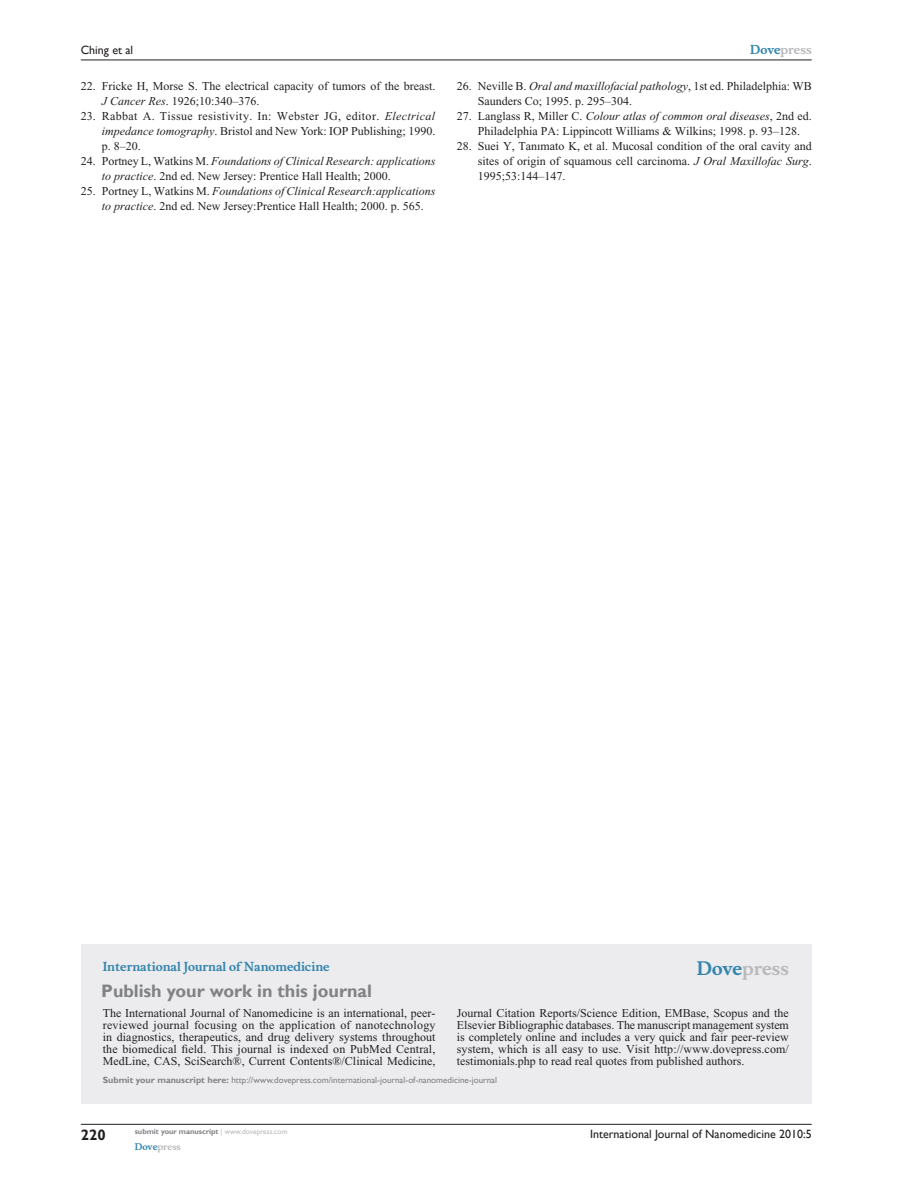
<style>
.page{position:relative;width:918px;height:1188px;background:#fff}
.page>*{position:absolute;margin:0;border:0;box-sizing:border-box;transform-origin:0 0}
.t1{font:700 18px "Gill Sans";color:#808285}
.t2{font:700 18px "Musee";color:#b8b9bc}
.t3{font:700 15px "Gill Sans";color:#231f20}
.t4{font:12px/15px "Times New Roman";color:#231f20}
.t5{font:12px "Gill Sans";color:#231f20}
.t6{font:700 12px "Musee";color:#3485ae}
.t7{font:700 12px "Musee";color:#b8b9bc}
.t8{font:9px "Gill Sans";color:#808285}
.t9{font:700 9px "Musee";color:#b8b9bc}
.t10{font:700 7.5px "Gill Sans";color:#808285}
.s1{color:#3485ae}
.s2{font-style:italic}
.s3{font-weight:700}
.s4{font-weight:400;color:#b8b9bc}
</style>
<div class="page">
<div style="left:81px;top:944px;width:731px;height:159px;background:#ececee"></div>
<hr style="left:81px;top:1124px;width:731px;height:1px;background:#231f20">
<hr style="left:81px;top:60px;width:731px;height:1px;background:#231f20">
<p class="t5" style="left:81px;top:43px;width:54px">Ching et al</p>
<p class="t7" style="left:750px;top:43px;width:63px"><span class="s1">Dove</span>press</p>
<p class="t4" style="left:102px;top:79px;width:335px;text-indent:-21px">22. Fricke H, Morse S. The electrical capacity of tumors of the breast.<br><span class="s2">J Cancer Res</span>. 1926;10:340–376.</p>
<p class="t4" style="left:102px;top:109px;width:335px;text-align:justify;text-indent:-21px">23. Rabbat A. Tissue resistivity. In: Webster JG, editor. <span class="s2">Electrical impedance tomography</span>. Bristol and New York: IOP Publishing; 1990. p. 8–20.</p>
<p class="t4" style="left:102px;top:154px;width:335px;text-indent:-21px">24. Portney L, Watkins M. <span class="s2">Foundations of Clinical Research: applications to practice</span>. 2nd ed. New Jersey: Prentice Hall Health; 2000.</p>
<p class="t4" style="left:102px;top:184px;width:335px;text-indent:-21px">25. Portney L, Watkins M. <span class="s2">Foundations of Clinical Research:applications to practice</span>. 2nd ed. New Jersey:Prentice Hall Health; 2000. p. 565.</p>
<p class="t4" style="left:478px;top:79px;width:335px;text-indent:-21px">26. Neville B. <span class="s2">Oral and maxillofacial pathology</span>, 1st ed. Philadelphia: WB<br>Saunders Co; 1995. p. 295–304.</p>
<p class="t4" style="left:478px;top:109px;width:335px;text-indent:-21px">27. Langlass R, Miller C. <span class="s2">Colour atlas of common oral diseases</span>, 2nd ed.<br>Philadelphia PA: Lippincott Williams &amp; Wilkins; 1998. p. 93–128.</p>
<p class="t4" style="left:478px;top:139px;width:335px;text-align:justify;text-indent:-21px">28. Suei Y, Tanımato K, et al. Mucosal condition of the oral cavity and sites of origin of squamous cell carcinoma. <span class="s2">J Oral Maxillofac Surg</span>.<br>1995;53:144–147.</p>
<p class="t6" style="left:103px;top:959px;width:228px">International Journal of Nanomedicine</p>
<h1 class="t1" style="left:101px;top:980px;width:272px">Publish your work in this journal</h1>
<h1 class="t2" style="left:697px;top:958px;width:94px"><span class="s1">Dove</span>press</h1>
<p class="t4" style="left:103px;top:1007px;width:334px;line-height:12px;text-align:justify">The International Journal of Nanomedicine is an international, peer&shy;reviewed journal focusing on the application of nanotechnology in diagnostics, therapeutics, and drug delivery systems throughout the biomedical field. This journal is indexed on PubMed Central, MedLine, CAS, SciSearch®, Current Contents®/Clinical Medicine,</p>
<p class="t4" style="left:457px;top:1007px;width:334px;line-height:12px;text-align:justify">Journal Citation Reports/Science Edition, EMBase, Scopus and the Elsevier Bibliographic databases. The manuscript management system is completely online and includes a very quick and fair peer-review system, which is all easy to use. Visit http://www.dovepress.com/ testimonials.php to read real quotes from published authors.</p>
<p class="t8" style="left:103px;top:1075px;width:396px"><span class="s3">Submit your manuscript here:</span> http://www.dovepress.com/international-journal-of-nanomedicine-journal</p>
<p class="t3" style="left:81px;top:1126px;width:26px">220</p>
<p class="t10" style="left:135px;top:1127px;width:154px">submit your manuscript <span class="s4">| www.dovepress.com</span></p>
<p class="t9" style="left:135px;top:1141px;width:48px"><span class="s1">Dove</span>press</p>
<p class="t5" style="left:590px;top:1127px;width:223px">International Journal of Nanomedicine 2010:5</p>
</div>
